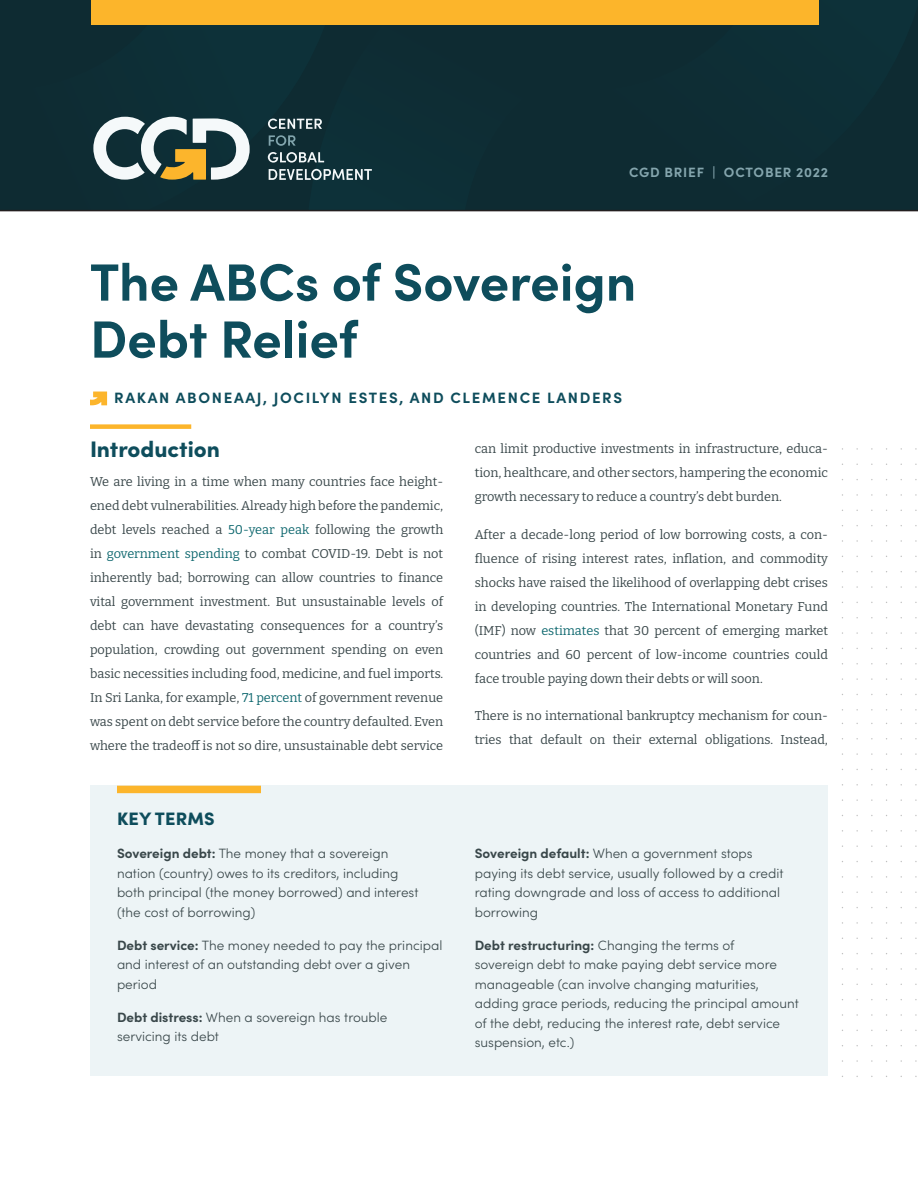
<style>
.page{position:relative;width:918px;height:1188px;background:#fff}
.page>*{position:absolute;margin:0;border:0;box-sizing:border-box;transform-origin:0 0}
._00_TITLE_HEADER{font:700 52.5px/57px "Sofia Pro";color:#0e4d5c}
._00_SUBHEAD_A{font:900 22.5px "Sofia Pro";color:#0e4d5c}
._01_BOX_TITLE{font:900 18px "Sofia Pro";letter-spacing:.01em;color:#0e4d5c}
._00_TITLE_AUTHOR{font:700 15px "Sofia Pro";letter-spacing:.11em;color:#0e4d5c}
._01_BOX_TEXT{font:300 13.5px/19.5px "Sofia Pro";color:#39474a}
._04_FRONT_PAGE_DATE{font:700 13.5px "Sofia Pro";letter-spacing:.06em;color:#84a5ad}
._00_TEXT{font:12.75px/24px "Bitter";letter-spacing:-.005em;color:#39474a;text-align:justify}
.s1{color:#0f686f}
.s2{font-weight:700}
</style>
<div class="page">
<div style="left:0;top:0;width:918px;height:211px;background:#0e2b33"></div>
<svg style="left:93px;top:117px;width:157px;height:63px"></svg>
<svg style="left:269px;top:169px;width:103px;height:11px"></svg>
<svg style="left:268px;top:152px;width:56px;height:11px"></svg>
<svg style="left:269px;top:135px;width:27px;height:11px"></svg>
<svg style="left:268px;top:119px;width:54px;height:10px"></svg>
<div style="left:92px;top:0;width:727px;height:25px;background:#fcb52b"></div>
<svg style="left:90px;top:391px;width:18px;height:15px"></svg>
<svg style="left:90px;top:392px;width:17px;height:13px"></svg>
<div style="left:90px;top:424px;width:101px;height:5px;background:#fcb52b"></div>
<div style="left:90px;top:785px;width:738px;height:291px;background:#edf4f6"></div>
<div style="left:117px;top:786px;width:144px;height:7px;background:#fcb52b"></div>
<p class="_04_FRONT_PAGE_DATE" style="left:629px;top:162px;width:200px">CGD BRIEF | OCTOBER 2022</p>
<p class="_00_TITLE_HEADER" style="left:90px;top:250px;width:548px">The ABCs of Sovereign<br>Debt Relief</p>
<p class="_00_TITLE_AUTHOR" style="left:114px;top:386px;width:509px">RAKAN ABONEAAJ, JOCILYN ESTES, AND CLEMENCE LANDERS</p>
<p class="_00_SUBHEAD_A" style="left:90px;top:432px;width:131px">Introduction</p>
<p class="_00_TEXT" style="left:90px;top:469px;width:355px">We are living in a time when many countries face height&shy;ened debt vulnerabilities. Already high before the pandemic, debt levels reached a <span class="s1">50-year peak</span> following the growth in <span class="s1">government spending</span> to combat COVID-19. Debt is not inherently bad; borrowing can allow countries to finance vital government investment. But unsustainable levels of debt can have devastating consequences for a country’s population, crowding out government spending on even basic necessities including food, medicine, and fuel imports.<br>In Sri Lanka, for example, <span class="s1">71 percent</span> of government revenue was spent on debt service before the country defaulted. Even where the tradeoff is not so dire, unsustainable debt service</p>
<p class="_00_TEXT" style="left:475px;top:436px;width:355px">can limit productive investments in infrastructure, educa&shy;tion, healthcare, and other sectors, hampering the economic growth necessary to reduce a country’s debt burden.</p>
<p class="_00_TEXT" style="left:475px;top:522px;width:355px">After a decade-long period of low borrowing costs, a con&shy;fluence of rising interest rates, inflation, and commodity shocks have raised the likelihood of overlapping debt crises in developing countries. The International Monetary Fund (IMF) now <span class="s1">estimates</span> that 30 percent of emerging market countries and 60 percent of low-income countries could face trouble paying down their debts or will soon.</p>
<p class="_00_TEXT" style="left:475px;top:703px;width:355px">There is no international bankruptcy mechanism for coun&shy;tries that default on their external obligations. Instead,</p>
<p class="_01_BOX_TITLE" style="left:117px;top:805px;width:99px">KEY TERMS</p>
<p class="_01_BOX_TEXT" style="left:117px;top:843px;width:303px"><span class="s2">Sovereign debt:</span> The money that a sovereign nation (country) owes to its creditors, including both principal (the money borrowed) and interest (the cost of borrowing)</p>
<p class="_01_BOX_TEXT" style="left:117px;top:935px;width:327px"><span class="s2">Debt service:</span> The money needed to pay the principal and interest of an outstanding debt over a given period</p>
<p class="_01_BOX_TEXT" style="left:117px;top:1007px;width:272px"><span class="s2">Debt distress:</span> When a sovereign has trouble servicing its debt</p>
<p class="_01_BOX_TEXT" style="left:475px;top:843px;width:310px"><span class="s2">Sovereign default:</span> When a government stops paying its debt service, usually followed by a credit rating downgrade and loss of access to additional borrowing</p>
<p class="_01_BOX_TEXT" style="left:475px;top:935px;width:326px"><span class="s2">Debt restructuring:</span> Changing the terms of<br>sovereign debt to make paying debt service more manageable (can involve changing maturities, adding grace periods, reducing the principal amount of the debt, reducing the interest rate, debt service suspension, etc.)</p>
</div>
